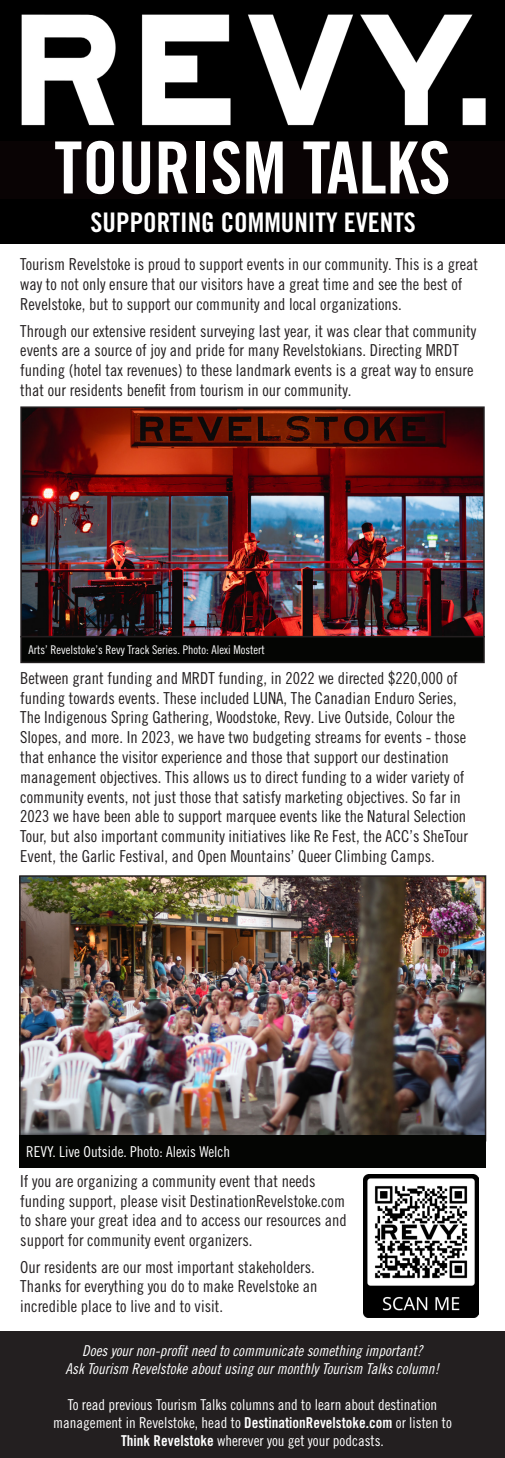
<style>
.page{position:relative;width:505px;height:1458px;background:#fff}
.page>*{position:absolute;margin:0;border:0;box-sizing:border-box;transform-origin:0 0}
.t1{font:72px "Trade Gothic LT Pro Bd Cn 20";color:#fff}
.t2{font:27px "Trade Gothic LT Pro Bd Cn 20";color:#fff}
.t3{font:16.5px/19.8px "Trade Gothic LT Pro Cn 18";color:#231f20}
.t4{font:15px "Trade Gothic LT Pro Cn 18";color:#fff}
.t5{font:15px "Trade Gothic LT Pro Cn 18 Obl";color:#fff}
.t6{font:12px "Trade Gothic LT Pro Cn 18";color:#fff}
.s1{font-family:"Trade Gothic LT Pro Bd Cn 20"}
</style>
<div class="page">
<img style="left:0;top:0;width:504px;height:141px">
<div style="left:0;top:141px;width:504px;height:65px;background:#090304"></div>
<div style="left:0;top:1331px;width:504px;height:127px;background:#231f20"></div>
<div style="left:0;top:200px;width:504px;height:44px;background:#000"></div>
<img style="left:23px;top:409px;width:458px;height:225px">
<div style="left:20px;top:406px;width:464px;height:231px;border:2px solid #231f20"></div>
<div style="left:21px;top:637px;width:462px;height:25px;background:#040503"></div>
<div style="left:20px;top:636px;width:464px;height:27px;border:2px solid #231f20"></div>
<img style="left:363px;top:1175px;width:115px;height:143px">
<img style="left:22px;top:878px;width:461px;height:257px">
<div style="left:19px;top:875px;width:467px;height:266px;border:2px solid #231f20"></div>
<div style="left:19px;top:1135px;width:467px;height:33px;background:#040503"></div>
<p class="t1" style="left:54px;top:124px;width:397px">TOURISM TALKS</p>
<p class="t2" style="left:91px;top:206px;width:326px">SUPPORTING COMMUNITY EVENTS</p>
<p class="t3" style="left:20px;top:254px;width:459px">Tourism Revelstoke is proud to support events in our community. This is a great way to not only ensure that our visitors have a great time and see the best of<br>Revelstoke, but to support our community and local organizations.</p>
<p class="t3" style="left:20px;top:321px;width:457px">Through our extensive resident surveying last year, it was clear that community events are a source of joy and pride for many Revelstokians. Directing MRDT funding (hotel tax revenues) to these landmark events is a great way to ensure that our residents benefit from tourism in our community.</p>
<p class="t6" style="left:29px;top:642px;width:237px">Arts’ Revelstoke’s Revy Track Series. Photo: Alexi Mostert</p>
<p class="t3" style="left:20px;top:668px;width:449px">Between grant funding and MRDT funding, in 2022 we directed $220,000 of funding towards events. These included LUNA, The Canadian Enduro Series, The Indigenous Spring Gathering, Woodstoke, Revy. Live Outside, Colour the Slopes, and more. In 2023, we have two budgeting streams for events - those that enhance the visitor experience and those that support our destination management objectives. This allows us to direct funding to a wider variety of community events, not just those that satisfy marketing objectives. So far in 2023 we have been able to support marquee events like the Natural Selection Tour, but also important community initiatives like Re Fest, the ACC’s SheTour Event, the Garlic Festival, and Open Mountains’ Queer Climbing Camps.</p>
<p class="t4" style="left:26px;top:1142px;width:205px">REVY. Live Outside. Photo: Alexis Welch</p>
<p class="t3" style="left:20px;top:1171px;width:328px">If you are organizing a community event that needs funding support, please visit DestinationRevelstoke.com to share your great idea and to access our resources and support for community event organizers.</p>
<p class="t3" style="left:20px;top:1257px;width:298px">Our residents are our most important stakeholders.<br>Thanks for everything you do to make Revelstoke an incredible place to live and to visit.</p>
<p class="t5" style="left:82px;top:1341px;width:341px">Does your non-profit need to communicate something important?</p>
<p class="t5" style="left:66px;top:1359px;width:375px">Ask Tourism Revelstoke about using our monthly Tourism Talks column!</p>
<p class="t4" style="left:68px;top:1395px;width:371px">To read previous Tourism Talks columns and to learn about destination</p>
<p class="t4" style="left:53px;top:1413px;width:400px">management in Revelstoke, head to <span class="s1">DestinationRevelstoke.com</span> or listen to</p>
<p class="t4" style="left:121px;top:1431px;width:264px"><span class="s1">Think Revelstoke</span> wherever you get your podcasts.</p>
</div>
